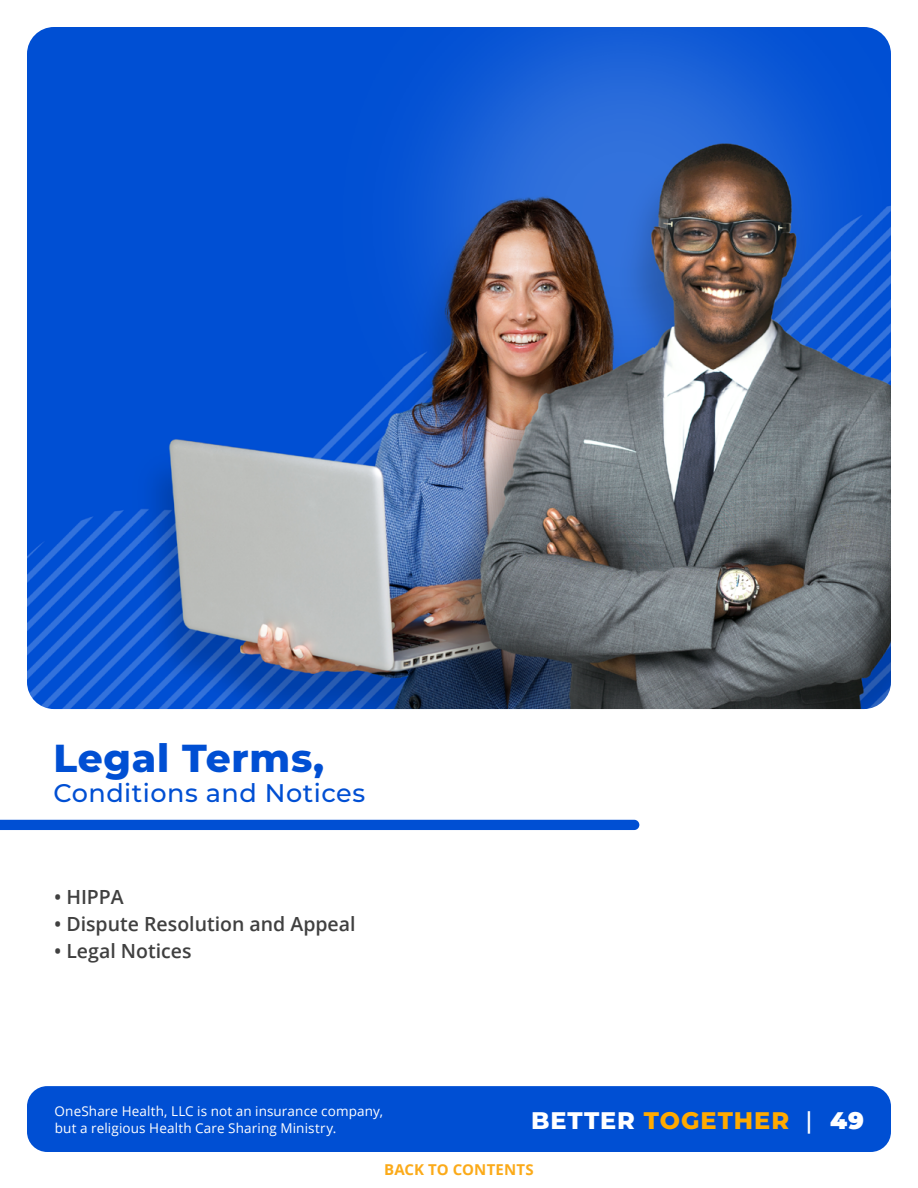
<style>
.page{position:relative;width:918px;height:1188px;background:#fff}
.page>*{position:absolute;margin:0;border:0;box-sizing:border-box;transform-origin:0 0}
.t1{font:800 39px "Montserrat";letter-spacing:.02em;color:#004fd3}
.t2{font:500 25.5px "Montserrat";letter-spacing:.02em;color:#004fd3}
.t3{font:800 24px "Montserrat";letter-spacing:.04em;color:#fa0}
.t4{font:600 19.5px "Open Sans";color:#404040}
.t5{font:700 15px "Open Sans";letter-spacing:.015em;color:#fbaa19}
.t6{font:13.5px/16.2px "Open Sans";letter-spacing:.01em;color:#fff}
.s1{color:#fff}
.s2{font-weight:500;color:#fff}
.s3{font-weight:900;color:#fff}
</style>
<div class="page">
<div style="left:27px;top:1086px;width:864px;height:66px;background:#004fd3;border-radius:20px"></div>
<div style="left:0;top:820px;width:639px;height:10px;background:#004fd3"></div>
<img style="left:27px;top:27px;width:864px;height:682px">
<h1 class="t1" style="left:53px;top:729px;width:272px">Legal Terms,</h1>
<h2 class="t2" style="left:53px;top:776px;width:313px">Conditions and Notices</h2>
<h3 class="t4" style="left:54px;top:883px;width:71px">• HIPPA</h3>
<h3 class="t4" style="left:54px;top:910px;width:303px">• Dispute Resolution and Appeal</h3>
<h3 class="t4" style="left:54px;top:937px;width:139px">• Legal Notices</h3>
<p class="t6" style="left:55px;top:1103px;width:330px">OneShare Health, LLC is not an insurance company, but a religious Health Care Sharing Ministry.</p>
<h3 class="t3" style="left:531px;top:1103px;width:334px"><span class="s1">BETTER</span> TOGETHER <span class="s2">|</span> <span class="s3">49</span></h3>
<p class="t5" style="left:384px;top:1159px;width:151px">BACK TO CONTENTS</p>
</div>
